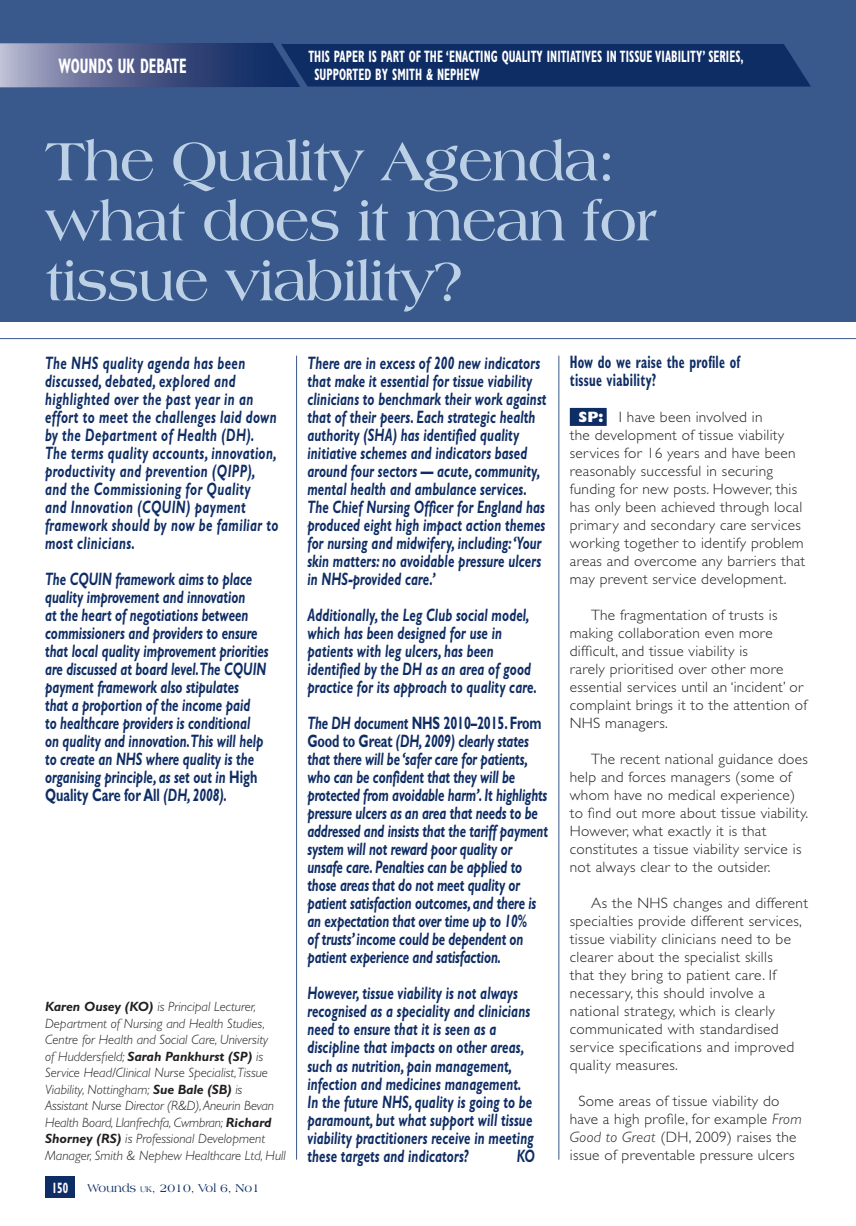
<style>
.page{position:relative;width:856px;height:1226px;background:#fff}
.page>*{position:absolute;margin:0;border:0;box-sizing:border-box;transform-origin:0 0}
.Headline{font:700 57px/60px "Americana BT";letter-spacing:-.02em;color:#bcd1e5}
.t1{font:700 condensed 21px "Gill Sans";color:#fff;scale:.7 1}
.Intro{font:italic 700 18px/18px "Gill Sans";letter-spacing:.01em;color:#0f2d65;scale:.7 1}
.Intro-2{font:italic 700 18px/18px "Gill Sans";letter-spacing:-.01em;color:#0f2d65;scale:.7 1}
.Intro-3{font:italic 700 18px/18px "Gill Sans";letter-spacing:.03em;color:#0f2d65;scale:.7 1}
.Questions{font:700 condensed 18px/18px "Gill Sans";letter-spacing:.02em;color:#0f2d65;scale:.7 1}
.Body_text{font:700 condensed 16.5px/18px "Gill Sans";letter-spacing:.005em;color:#fff;scale:.7 1}
.JA{font:300 15px/18px "Gill Sans";letter-spacing:.02em;color:#231f20}
.Body_text-2{font:300 15px/18px "Gill Sans";letter-spacing:.025em;color:#231f20}
.t2{font:700 condensed 15px "Gill Sans";color:#fff;scale:.7 1}
.Authors{font:italic 300 13.5px/16.5px "Gill Sans";color:#231f20}
.t3{font:12px "Americana BT";color:#0f2d65}
.s1{font-style:normal}
.s2{font-weight:700}
.s3{font-size:8.4px}
.s4{font-weight:800;color:#fff}
.s5{font-style:italic}
</style>
<div class="page">
<hr style="left:0;top:338px;width:855px;height:1px;background:#39588b">
<hr style="left:558px;top:355px;width:1px;height:804px;background:#39588b">
<hr style="left:296px;top:355px;width:1px;height:804px;background:#39588b">
<div style="left:569px;top:408px;width:37px;height:18px;background:#0f2d65"></div>
<div style="left:0;top:0;width:855px;height:321px;background:#39588b"></div>
<div style="left:45px;top:1176px;width:30px;height:21px;background:#0f2d65"></div>
<svg style="left:0;top:43px;width:810px;height:45px;background:#2a4275"></svg>
<p class="t1" style="left:59px;top:53px;width:184px">WOUNDS UK DEBATE</p>
<p class="Body_text" style="left:314px;top:47px;width:614px;text-indent:-6px">THIS PAPER IS PART OF THE ‘ENACTING QUALITY INITIATIVES IN TISSUE VIABILITY’ SERIES,<br>SUPPORTED BY SMITH &amp; NEPHEW</p>
<p class="Headline" style="left:45px;top:130px;width:613px">The Quality Agenda: what does it mean for tissue viability?</p>
<p class="Intro-3" style="left:45px;top:354px;width:335px">The NHS quality agenda has been discussed, debated, explored and highlighted over the past year in an effort to meet the challenges laid down by the Department of Health (DH).<br>The terms quality accounts, innovation, productivity and prevention (QIPP), and the Commissioning for Quality<br>and Innovation (CQUIN) payment framework should by now be familiar to most clinicians.</p>
<p class="Intro" style="left:45px;top:570px;width:321px">The CQUIN framework aims to place quality improvement and innovation<br>at the heart of negotiations between commissioners and providers to ensure that local quality improvement priorities are discussed at board level.The CQUIN payment framework also stipulates<br>that a proportion of the income paid<br>to healthcare providers is conditional on quality and innovation.This will help to create an NHS where quality is the organising principle, as set out in <span class="s1">High Quality Care for All</span> (DH, 2008).</p>
<p class="Authors" style="left:45px;top:998px;width:242px"><span class="s2">Karen Ousey (KO)</span> is Principal Lecturer, Department of Nursing and Health Studies, Centre for Health and Social Care, University<br>of Huddersfield; <span class="s2">Sarah Pankhurst (SP)</span> is Service Head/Clinical Nurse Specialist, Tissue Viability, Nottingham; <span class="s2">Sue Bale (SB)</span> is Assistant Nurse Director (R&amp;D), Aneurin Bevan Health Board, Llanfrechfa, Cwmbran; <span class="s2">Richard Shorney (RS)</span> is Professional Development Manager, Smith &amp; Nephew Healthcare Ltd, Hull</p>
<p class="t2" style="left:52px;top:1178px;width:25px">150</p>
<p class="t3" style="left:88px;top:1180px;width:174px">Wounds <span class="s3">uk</span>, 2010, Vol 6, No1</p>
<p class="Intro" style="left:307px;top:354px;width:343px">There are in excess of 200 new indicators that make it essential for tissue viability clinicians to benchmark their work against that of their peers. Each strategic health authority (SHA) has identified quality initiative schemes and indicators based around four sectors — acute, community, mental health and ambulance services.<br>The Chief Nursing Officer for England has produced eight high impact action themes for nursing and midwifery, including: ‘Your skin matters: no avoidable pressure ulcers in NHS-provided care.’</p>
<p class="Intro" style="left:307px;top:606px;width:330px">Additionally, the Leg Club social model, which has been designed for use in patients with leg ulcers, has been identified by the DH as an area of good practice for its approach to quality care.</p>
<p class="Intro-2" style="left:307px;top:714px;width:345px">The DH document <span class="s1">NHS 2010–2015. From Good to Great</span> (DH, 2009) clearly states that there will be ‘safer care for patients, who can be confident that they will be protected from avoidable harm’. It highlights pressure ulcers as an area that needs to be addressed and insists that the tariff payment system will not reward poor quality or unsafe care. Penalties can be applied to those areas that do not meet quality or patient satisfaction outcomes, and there is an expectation that over time up to 10%<br>of trusts’ income could be dependent on patient experience and satisfaction.</p>
<p class="Intro" style="left:307px;top:984px;width:324px">However, tissue viability is not always recognised as a speciality and clinicians need to ensure that it is seen as a discipline that impacts on other areas, such as nutrition, pain management, infection and medicines management.<br>In the future NHS, quality is going to be paramount, but what support will tissue viability practitioners receive in meeting these targets and indicators?</p>
<p class="Intro" style="left:516px;top:1146px;width:28px">KO</p>
<p class="Questions" style="left:569px;top:352px;width:245px">How do we raise the profile of tissue viability?</p>
<p class="JA" style="left:569px;top:408px;width:237px;text-indent:9px"><span class="s4">SP:</span> I have been involved in<br>the development of tissue viability services for 16 years and have been reasonably successful in securing funding for new posts. However, this has only been achieved through local primary and secondary care services working together to identify problem areas and overcome any barriers that may prevent service development.</p>
<p class="Body_text-2" style="left:569px;top:606px;width:239px;text-indent:21px">The fragmentation of trusts is making collaboration even more difficult, and tissue viability is<br>rarely prioritised over other more essential services until an ‘incident’ or complaint brings it to the attention of<br>NHS managers.</p>
<p class="JA" style="left:569px;top:750px;width:240px;text-indent:21px">The recent national guidance does help and forces managers (some of whom have no medical experience) to find out more about tissue viability.<br>However, what exactly it is that constitutes a tissue viability service is not always clear to the outsider.</p>
<p class="Body_text-2" style="left:569px;top:894px;width:240px;text-indent:21px">As the NHS changes and different specialties provide different services, tissue viability clinicians need to be clearer about the specialist skills<br>that they bring to patient care. If necessary, this should involve a national strategy, which is clearly communicated with standardised service specifications and improved quality measures.</p>
<p class="JA" style="left:569px;top:1092px;width:233px;text-indent:9px">Some areas of tissue viability do have a high profile, for example <span class="s5">From Good to Great</span> (DH, 2009) raises the issue of preventable pressure ulcers</p>
</div>
